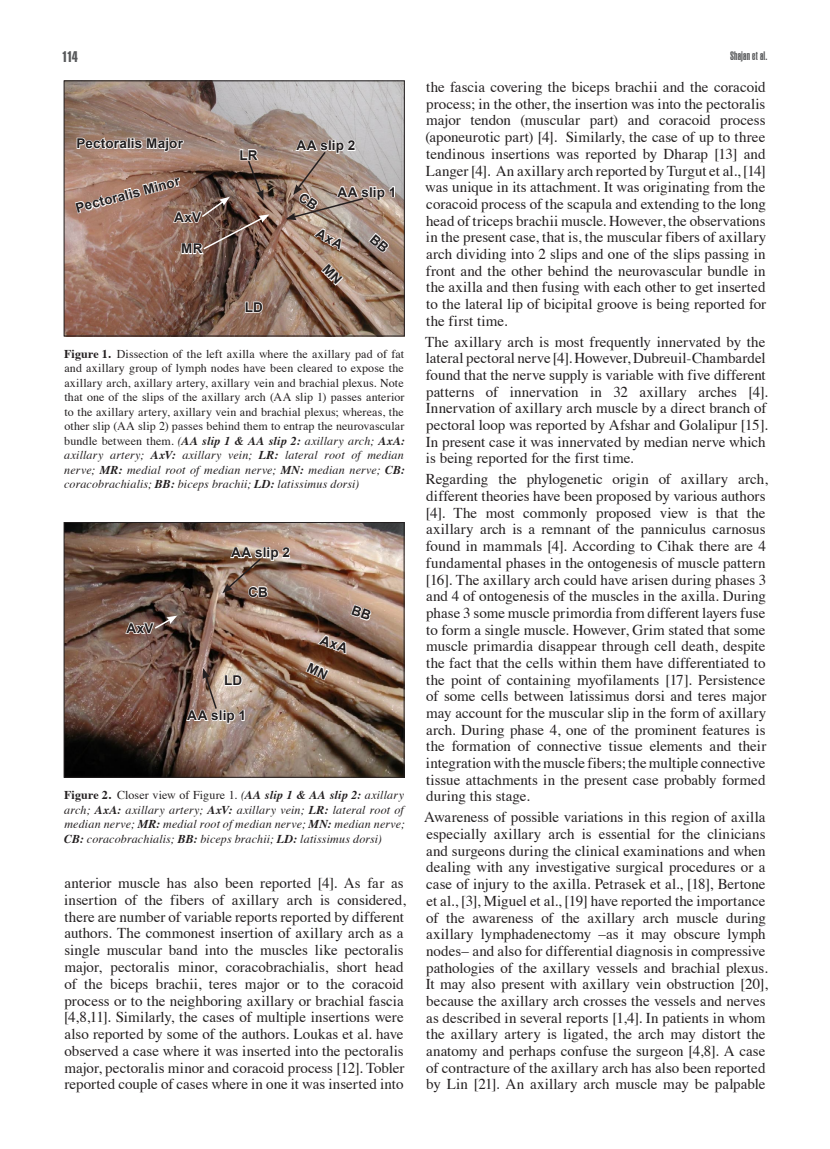
<style>
.page{position:relative;width:830px;height:1149px;background:#fff}
.page>*{position:absolute;margin:0;border:0;box-sizing:border-box;transform-origin:0 0}
.t1{font:15px/16.6px "Times";color:#231f20}
.t2{font:15px "Helvetica Compressed Extra";color:#57585a}
.t3{font:700 13.5px "Arial";letter-spacing:.01em;color:#231f20}
.t4{font:12px/14.4px "Times";letter-spacing:.005em;color:#231f20;text-align:justify}
.t5{font:italic 12px/14.4px "Times";letter-spacing:.01em;color:#231f20;text-align:justify}
.t6{font:12px "Helvetica Compressed Ultra";letter-spacing:.015em;color:#57585a}
.s1{font-weight:700}
.s2{font-style:italic}
.s3{font-weight:700;font-style:italic}
.s4{font-weight:700;font-style:normal}
.s5{font-style:normal}
</style>
<div class="page">
<img style="left:66px;top:83px;width:336px;height:251px">
<div style="left:64px;top:81px;width:340px;height:255px;border:1px solid #231f20"></div>
<svg style="left:244px;top:300px;width:20px;height:13px"></svg>
<svg style="left:74px;top:128px;width:195px;height:128px;background:#9e7f72"></svg>
<img style="left:66px;top:524px;width:336px;height:251px">
<div style="left:64px;top:522px;width:340px;height:255px;border:1px solid #231f20"></div>
<svg style="left:222px;top:545px;width:69px;height:53px;background:#a18a7c"></svg>
<svg style="left:185px;top:668px;width:60px;height:56px;background:#af9b90"></svg>
<svg style="left:124px;top:615px;width:53px;height:20px"></svg>
<svg style="left:285px;top:138px;width:110px;height:82px;background:#b2a197"></svg>
<svg style="left:367px;top:231px;width:23px;height:22px"></svg>
<svg style="left:312px;top:227px;width:32px;height:60px;background:#b79e8e"></svg>
<svg style="left:349px;top:603px;width:23px;height:18px"></svg>
<svg style="left:304px;top:634px;width:45px;height:47px;background:#9b7d6d"></svg>
<p class="t2" style="left:62px;top:48px;width:17px">114</p>
<p class="t6" style="left:729px;top:48px;width:39px">Shajan et al.</p>
<p class="t3" style="left:76px;top:134px;width:108px">Pectoralis Major</p>
<p class="t3" style="left:74px;top:199px;width:109px;rotate:-15deg">Pectoralis Minor</p>
<p class="t3" style="left:174px;top:208px;width:28px">AxV</p>
<p class="t3" style="left:181px;top:240px;width:23px">MR</p>
<p class="t3" style="left:239px;top:146px;width:20px">LR</p>
<p class="t3" style="left:296px;top:137px;width:60px">AA slip 2</p>
<p class="t3" style="left:337px;top:183px;width:60px">AA slip 1</p>
<p class="t3" style="left:244px;top:298px;width:20px">LD</p>
<p class="t4" style="left:64px;top:345px;width:342px"><span class="s1">Figure 1.</span> Dissection of the left axilla where the axillary pad of fat and axillary group of lymph nodes have been cleared to expose the axillary arch, axillary artery, axillary vein and brachial plexus. Note that one of the slips of the axillary arch (AA slip 1) passes anterior to the axillary artery, axillary vein and brachial plexus; whereas, the other slip (AA slip 2) passes behind them to entrap the neurovascular bundle between them. <span class="s2">(</span><span class="s3">AA slip 1 &amp; AA slip 2:</span> <span class="s2">axillary arch;</span> <span class="s3">AxA: </span><span class="s2">axillary artery;</span> <span class="s3">AxV:</span> <span class="s2">axillary vein;</span> <span class="s3">LR:</span> <span class="s2">lateral root of median nerve;</span> <span class="s3">MR:</span> <span class="s2">medial root of median nerve;</span> <span class="s3">MN:</span> <span class="s2">median nerve;</span> <span class="s3">CB: </span><span class="s2">coracobrachialis;</span> <span class="s3">BB:</span> <span class="s2">biceps brachii;</span> <span class="s3">LD:</span> <span class="s2">latissimus dorsi)</span></p>
<p class="t3" style="left:231px;top:543px;width:60px">AA slip 2</p>
<p class="t3" style="left:126px;top:619px;width:28px">AxV</p>
<p class="t3" style="left:248px;top:583px;width:21px">CB</p>
<p class="t3" style="left:224px;top:671px;width:20px">LD</p>
<p class="t3" style="left:187px;top:706px;width:60px">AA slip 1</p>
<p class="t5" style="left:64px;top:787px;width:342px"><span class="s4">Figure 2.</span> <span class="s5">Closer view of Figure 1.</span> (<span class="s1">AA slip 1 &amp; AA slip 2:</span> axillary arch; <span class="s1">AxA:</span> axillary artery; <span class="s1">AxV:</span> axillary vein; <span class="s1">LR:</span> lateral root of median nerve; <span class="s1">MR:</span> medial root of median nerve; <span class="s1">MN:</span> median nerve; <span class="s1">CB:</span> coracobrachialis; <span class="s1">BB:</span> biceps brachii; <span class="s1">LD:</span> latissimus dorsi)</p>
<p class="t1" style="left:64px;top:873px;width:343px">anterior muscle has also been reported [4]. As far as insertion of the fibers of axillary arch is considered, there are number of variable reports reported by different authors. The commonest insertion of axillary arch as a single muscular band into the muscles like pectoralis major, pectoralis minor, coracobrachialis, short head of the biceps brachii, teres major or to the coracoid process or to the neighboring axillary or brachial fascia [4,8,11]. Similarly, the cases of multiple insertions were also reported by some of the authors. Loukas et al. have observed a case where it was inserted into the pectoralis major, pectoralis minor and coracoid process [12]. Tobler reported couple of cases where in one it was inserted into</p>
<p class="t1" style="left:425px;top:77px;width:342px;text-align:justify">the fascia covering the biceps brachii and the coracoid process; in the other, the insertion was into the pectoralis major tendon (muscular part) and coracoid process (aponeurotic part) [4]. Similarly, the case of up to three tendinous insertions was reported by Dharap [13] and Langer [4]. An axillary arch reported by Turgut et al., [14] was unique in its attachment. It was originating from the coracoid process of the scapula and extending to the long head of triceps brachii muscle. However, the observations in the present case, that is, the muscular fibers of axillary arch dividing into 2 slips and one of the slips passing in front and the other behind the neurovascular bundle in the axilla and then fusing with each other to get inserted to the lateral lip of bicipital groove is being reported for the first time.</p>
<p class="t1" style="left:425px;top:332px;width:344px">The axillary arch is most frequently innervated by the lateral pectoral nerve [4]. However, Dubreuil-Chambardel found that the nerve supply is variable with five different patterns of innervation in 32 axillary arches [4].<br>Innervation of axillary arch muscle by a direct branch of pectoral loop was reported by Afshar and Golalipur [15].<br>In present case it was innervated by median nerve which is being reported for the first time.</p>
<p class="t1" style="left:425px;top:469px;width:343px">Regarding the phylogenetic origin of axillary arch, different theories have been proposed by various authors [4]. The most commonly proposed view is that the axillary arch is a remnant of the panniculus carnosus found in mammals [4]. According to Cihak there are 4 fundamental phases in the ontogenesis of muscle pattern [16]. The axillary arch could have arisen during phases 3 and 4 of ontogenesis of the muscles in the axilla. During phase 3 some muscle primordia from different layers fuse to form a single muscle. However, Grim stated that some muscle primardia disappear through cell death, despite the fact that the cells within them have differentiated to the point of containing myofilaments [17]. Persistence of some cells between latissimus dorsi and teres major may account for the muscular slip in the form of axillary arch. During phase 4, one of the prominent features is the formation of connective tissue elements and their integration with the muscle fibers; the multiple connective tissue attachments in the present case probably formed during this stage.</p>
<p class="t1" style="left:424px;top:807px;width:345px">Awareness of possible variations in this region of axilla especially axillary arch is essential for the clinicians and surgeons during the clinical examinations and when dealing with any investigative surgical procedures or a case of injury to the axilla. Petrasek et al., [18], Bertone et al., [3], Miguel et al., [19] have reported the importance of the awareness of the axillary arch muscle during axillary lymphadenectomy –as it may obscure lymph nodes– and also for differential diagnosis in compressive pathologies of the axillary vessels and brachial plexus.<br>It may also present with axillary vein obstruction [20], because the axillary arch crosses the vessels and nerves as described in several reports [1,4]. In patients in whom the axillary artery is ligated, the arch may distort the anatomy and perhaps confuse the surgeon [4,8]. A case of contracture of the axillary arch has also been reported by Lin [21]. An axillary arch muscle may be palpable</p>
</div>
